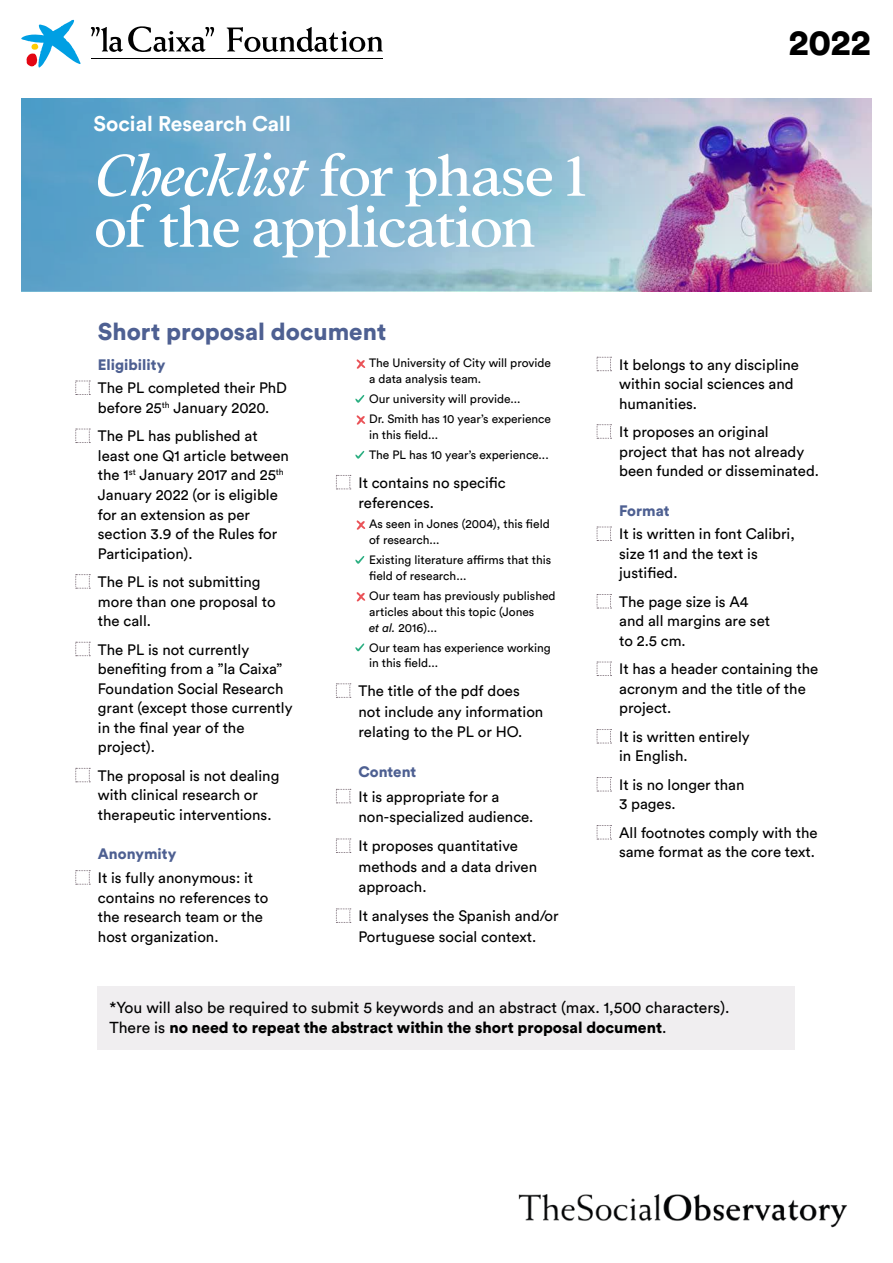
<style>
.page{position:relative;width:893px;height:1263px;background:#fff}
.page>*{position:absolute;margin:0;border:0;box-sizing:border-box;transform-origin:0 0}
.t1{font:italic 64.5px "Addington CF";letter-spacing:-.015em;color:#fff}
.t2{font:61.5px "Addington CF";letter-spacing:-.04em;color:#fff}
.t3{font:900 36px "Circular Std";color:#000}
.t4{font:900 24px "Circular Std";color:#4e6092}
.t5{font:700 21px "Circular Std";color:#fff}
.t6{font:15.75px/20.2px "Circular Std";color:#000}
.t7{font:15px/19.5px "Circular Std";color:#000}
.t8{font:900 15px "Circular Std";color:#4e6092}
.t9{font:12px/15.8px "Circular Std";color:#000}
.s1{font-style:normal;font-size:61.5px}
.s2{font-style:italic}
.s3{font-weight:900}
</style>
<div class="page">
<div style="left:98px;top:986px;width:697px;height:64px;background:#f0eef0"></div>
<svg style="left:75px;top:381px;width:15px;height:14px"></svg>
<svg style="left:75px;top:429px;width:15px;height:14px"></svg>
<svg style="left:75px;top:574px;width:15px;height:15px"></svg>
<svg style="left:75px;top:642px;width:15px;height:14px"></svg>
<svg style="left:75px;top:768px;width:15px;height:14px"></svg>
<svg style="left:75px;top:870px;width:15px;height:15px"></svg>
<svg style="left:356px;top:359px;width:10px;height:10px"></svg>
<svg style="left:355px;top:395px;width:10px;height:8px"></svg>
<svg style="left:356px;top:415px;width:10px;height:10px"></svg>
<svg style="left:355px;top:451px;width:10px;height:8px"></svg>
<svg style="left:336px;top:475px;width:15px;height:14px"></svg>
<svg style="left:356px;top:520px;width:10px;height:10px"></svg>
<svg style="left:355px;top:556px;width:10px;height:8px"></svg>
<svg style="left:356px;top:592px;width:10px;height:10px"></svg>
<svg style="left:355px;top:643px;width:10px;height:8px"></svg>
<svg style="left:336px;top:683px;width:15px;height:15px"></svg>
<svg style="left:336px;top:789px;width:15px;height:14px"></svg>
<svg style="left:336px;top:839px;width:15px;height:14px"></svg>
<svg style="left:336px;top:908px;width:15px;height:15px"></svg>
<svg style="left:597px;top:357px;width:14px;height:14px"></svg>
<svg style="left:597px;top:424px;width:14px;height:15px"></svg>
<svg style="left:597px;top:527px;width:14px;height:14px"></svg>
<svg style="left:597px;top:594px;width:14px;height:15px"></svg>
<svg style="left:597px;top:662px;width:14px;height:14px"></svg>
<svg style="left:597px;top:729px;width:14px;height:15px"></svg>
<svg style="left:597px;top:777px;width:14px;height:15px"></svg>
<svg style="left:597px;top:825px;width:14px;height:15px"></svg>
<img style="left:518px;top:1194px;width:329px;height:34px">
<svg style="left:21px;top:20px;width:60px;height:47px"></svg>
<hr style="left:91px;top:59px;width:292px;height:1px;background:#000">
<hr style="left:91px;top:58px;width:292px;height:1px;background:#000">
<svg style="left:91px;top:26px;width:124px;height:26px"></svg>
<svg style="left:227px;top:27px;width:156px;height:25px"></svg>
<img style="left:21px;top:99px;width:851px;height:192px">
<h3 class="t5" style="left:94px;top:110px;width:199px">Social Research Call</h3>
<h1 class="t1" style="left:94px;top:138px;width:496px">Checklist <span class="s1">for phase 1</span></h1>
<h2 class="t2" style="left:94px;top:191px;width:444px">of the application</h2>
<h3 class="t4" style="left:98px;top:316px;width:290px">Short proposal document</h3>
<p class="t8" style="left:98px;top:354px;width:69px">Eligibility</p>
<p class="t7" style="left:98px;top:378px;width:191px">The PL completed their PhD before 25<sup>th</sup> January 2020.</p>
<p class="t7" style="left:98px;top:426px;width:193px">The PL has published at least one Q1 article between the 1<sup>st</sup> January 2017 and 25<sup>th<br></sup>January 2022 (or is eligible for an extension as per section 3.9 of the Rules for<br>Participation).</p>
<p class="t7" style="left:98px;top:572px;width:179px">The PL is not submitting more than one proposal to the call.</p>
<p class="t7" style="left:98px;top:639px;width:196px">The PL is not currently benefiting from a ”la Caixa”<br>Foundation Social Research grant (except those currently in the final year of the project).</p>
<p class="t7" style="left:98px;top:765px;width:183px">The proposal is not dealing with clinical research or therapeutic interventions.</p>
<p class="t8" style="left:98px;top:844px;width:80px">Anonymity</p>
<p class="t7" style="left:98px;top:868px;width:172px">It is fully anonymous: it contains no references to the research team or the host organization.</p>
<p class="t9" style="left:369px;top:355px;width:183px">The University of City will provide a data analysis team.</p>
<p class="t9" style="left:369px;top:389px;width:183px;line-height:20.1px">Our university will provide...<br>Dr. Smith has 10 year’s experience</p>
<p class="t9" style="left:369px;top:424px;width:181px;line-height:20.1px">in this field...<br>The PL has 10 year’s experience...</p>
<p class="t7" style="left:358px;top:472px;width:149px;line-height:20.2px">It contains no specific references.</p>
<p class="t9" style="left:369px;top:516px;width:182px">As seen in Jones (2004), this field of research...</p>
<p class="t9" style="left:369px;top:552px;width:184px">Existing literature affirms that this field of research...</p>
<p class="t9" style="left:369px;top:588px;width:188px">Our team has previously published articles about this topic (Jones<br><span class="s2">et al.</span> 2016)...</p>
<p class="t9" style="left:369px;top:639px;width:183px">Our team has experience working in this field...</p>
<p class="t7" style="left:358px;top:681px;width:186px;line-height:20.2px">The title of the pdf does not include any information relating to the PL or HO.</p>
<p class="t8" style="left:358px;top:762px;width:59px">Content</p>
<p class="t7" style="left:358px;top:786px;width:176px;line-height:20.2px">It is appropriate for a non-specialized audience.</p>
<p class="t7" style="left:358px;top:836px;width:180px;line-height:20.2px">It proposes quantitative methods and a data driven approach.</p>
<p class="t7" style="left:358px;top:906px;width:202px;line-height:20.2px">It analyses the Spanish and/or<br>Portuguese social context.</p>
<h3 class="t3" style="left:789px;top:18px;width:83px">2022</h3>
<p class="t7" style="left:619px;top:354px;width:181px">It belongs to any discipline within social sciences and humanities.</p>
<p class="t7" style="left:619px;top:422px;width:201px">It proposes an original project that has not already been funded or disseminated.</p>
<p class="t8" style="left:619px;top:500px;width:52px">Format</p>
<p class="t7" style="left:619px;top:524px;width:177px">It is written in font Calibri, size 11 and the text is justified.</p>
<p class="t7" style="left:619px;top:592px;width:152px">The page size is A4 and all margins are set to 2.5 cm.</p>
<p class="t7" style="left:619px;top:659px;width:201px">It has a header containing the acronym and the title of the project.</p>
<p class="t7" style="left:619px;top:727px;width:132px">It is written entirely in English.</p>
<p class="t7" style="left:619px;top:775px;width:127px">It is no longer than<br>3 pages.</p>
<p class="t7" style="left:619px;top:823px;width:200px">All footnotes comply with the same format as the core text.</p>
<p class="t6" style="left:109px;top:997px;width:622px">*You will also be required to submit 5 keywords and an abstract (max. 1,500 characters).<br>There is <span class="s3">no need to repeat the abstract within the short proposal document</span>.</p>
</div>
